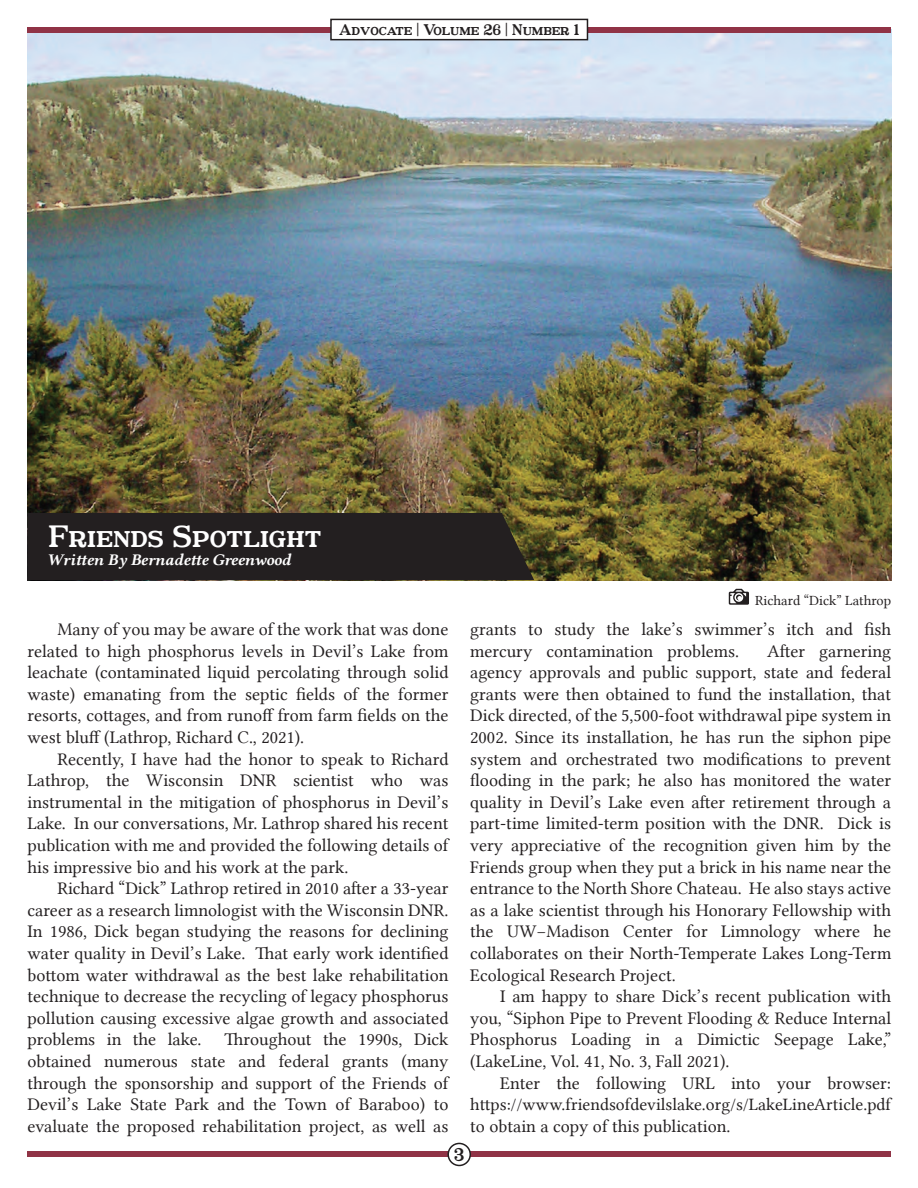
<style>
.page{position:relative;width:918px;height:1188px;background:#fff}
.page>*{position:absolute;margin:0;border:0;box-sizing:border-box;transform-origin:0 0}
.t1{font:30px "Postamt";color:#fff}
.t2{font:18px/21.6px "Lin Libertine";color:#231f20;text-align:justify}
.t3{font:18px "Postamt";color:#231f20}
.t4{font:17.7px "Lin Libertine";letter-spacing:.005em;color:#231f20}
.t5{font:16.5px "Lin Libertine BI";color:#fff}
.t6{font:15px "Postamt";color:#231f20}
.t7{font:14.25px "Lin Libertine";color:#231f20}
</style>
<div class="page">
<img style="left:27px;top:32px;width:864px;height:548px">
<div style="left:27px;top:27px;width:864px;height:5px;background:#903346"></div>
<div style="left:330px;top:19px;width:258px;height:21px;background:#fff;border:2px solid #231f20"></div>
<div style="left:27px;top:1152px;width:864px;height:5px;background:#903346"></div>
<div style="left:448px;top:1143px;width:22px;height:22px;background:#fff;border-radius:50%"></div>
<div style="left:447px;top:1143px;width:24px;height:23px;border:2px solid #231f20;border-radius:50%"></div>
<div style="left:27px;top:513px;width:507px;height:67px;background:#231f20"></div>
<svg style="left:729px;top:589px;width:20px;height:16px"></svg>
<p class="t6" style="left:339px;top:20px;width:242px">Advocate | Volume 26 | Number 1</p>
<h1 class="t1" style="left:48px;top:518px;width:274px">Friends Spotlight</h1>
<p class="t5" style="left:47px;top:549px;width:246px">Written By Bernadette Greenwood</p>
<p class="t7" style="left:755px;top:592px;width:137px">Richard “Dick” Lathrop</p>
<p class="t2" style="left:27px;top:618px;width:423px;text-indent:30px">Many of you may be aware of the work that was done related to high phosphorus levels in Devil’s Lake from leachate (contaminated liquid percolating through solid waste) emanating from the septic fields of the former resorts, cottages, and from runoff from farm fields on the west bluff (Lathrop, Richard C., 2021).</p>
<p class="t2" style="left:27px;top:748px;width:423px;text-indent:30px">Recently, I have had the honor to speak to Richard Lathrop, the Wisconsin DNR scientist who was instrumental in the mitigation of phosphorus in Devil’s Lake. In our conversations, Mr. Lathrop shared his recent publication with me and provided the following details of his impressive bio and his work at the park.</p>
<p class="t2" style="left:27px;top:877px;width:423px;text-indent:30px">Richard “Dick” Lathrop retired in 2010 after a 33-year career as a research limnologist with the Wisconsin DNR.<br>In 1986, Dick began studying the reasons for declining water quality in Devil’s Lake. That early work identified bottom water withdrawal as the best lake rehabilitation technique to decrease the recycling of legacy phosphorus pollution causing excessive algae growth and associated problems in the lake.</p>
<p class="t2" style="left:27px;top:1029px;width:423px;text-indent:197px">Throughout the 1990s, Dick obtained numerous state and federal grants (many through the sponsorship and support of the Friends of Devil’s Lake State Park and the Town of Baraboo) to evaluate the proposed rehabilitation project, as well as</p>
<p class="t2" style="left:470px;top:618px;width:423px">grants to study the lake’s swimmer’s itch and fish mercury contamination problems.</p>
<p class="t2" style="left:470px;top:640px;width:423px;text-indent:297px">After garnering agency approvals and public support, state and federal grants were then obtained to fund the installation, that Dick directed, of the 5,500-foot withdrawal pipe system in 2002. Since its installation, he has run the siphon pipe system and orchestrated two modifications to prevent flooding in the park; he also has monitored the water quality in Devil’s Lake even after retirement through a part-time limited-term position with the DNR. Dick is very appreciative of the recognition given him by the Friends group when they put a brick in his name near the entrance to the North Shore Chateau. He also stays active as a lake scientist through his Honorary Fellowship with the UW−Madison Center for Limnology where he collaborates on their North-Temperate Lakes Long-Term Ecological Research Project.</p>
<p class="t2" style="left:470px;top:985px;width:423px;text-indent:30px">I am happy to share Dick’s recent publication with you, “Siphon Pipe to Prevent Flooding &amp; Reduce Internal Phosphorus Loading in a Dimictic Seepage Lake,” (LakeLine, Vol. 41, No. 3, Fall 2021).</p>
<p class="t2" style="left:500px;top:1072px;width:393px">Enter the following URL into your browser:</p>
<p class="t4" style="left:470px;top:1094px;width:422px">https://www.friendsofdevilslake.org/s/LakeLineArticle.pdf</p>
<p class="t2" style="left:470px;top:1115px;width:262px">to obtain a copy of this publication.</p>
<p class="t3" style="left:454px;top:1143px;width:11px">3</p>
</div>
